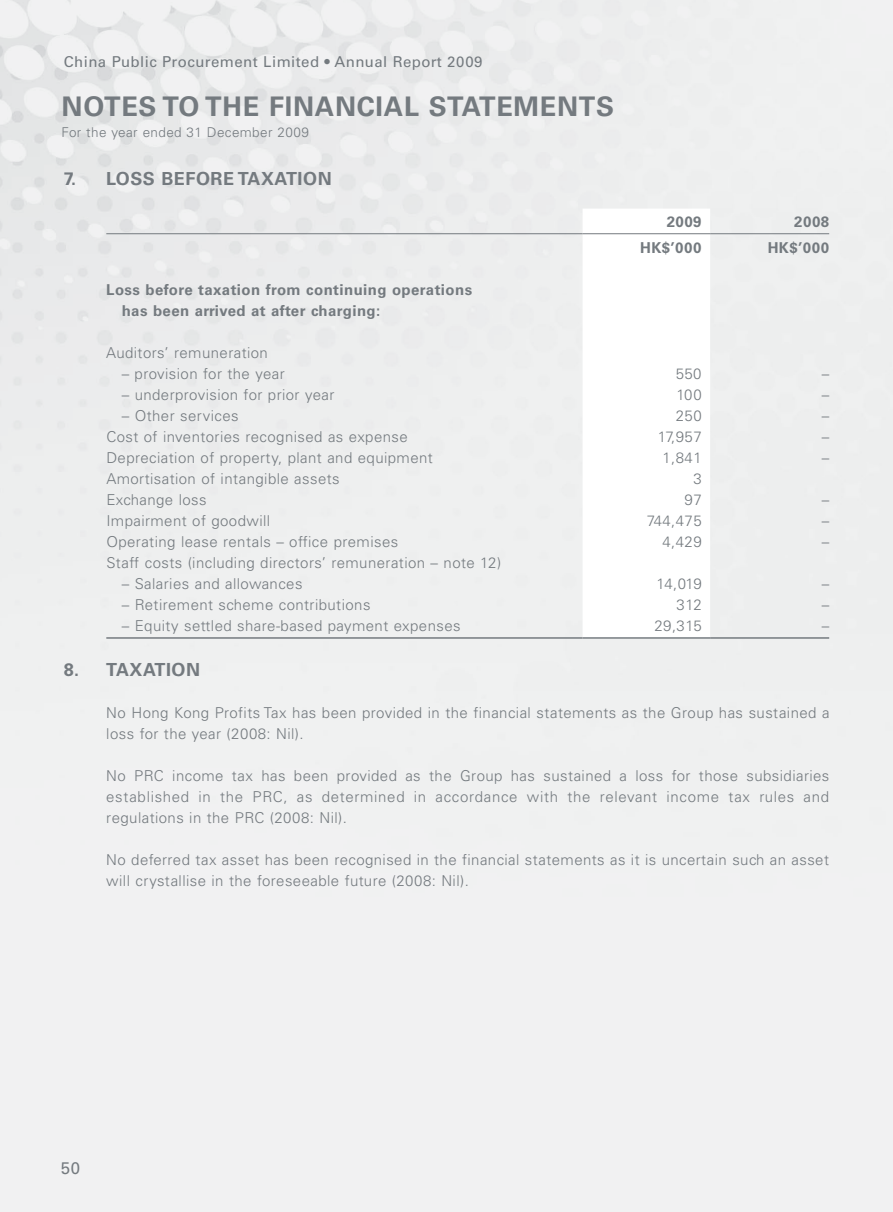
<style>
.page{position:relative;width:893px;height:1212px;background:#eff0f0}
.page>*{position:absolute;margin:0;border:0;box-sizing:border-box;transform-origin:0 0}
.t1{font:700 27px "Univers LT Std";letter-spacing:.03em;color:#747a7f}
.t2{font:700 18px "Univers LT Std";letter-spacing:.03em;color:#747a7f}
.t3{font:16.8px "Univers LT Std";color:#747a7f}
.t4{font:300 15px/21px "Univers LT Std";letter-spacing:.03em;color:#747a7f}
.t5{font:700 15px/21px "Univers LT Std";letter-spacing:.03em;color:#747a7f}
.t6{font:15px "Univers LT Std";letter-spacing:.03em;color:#747a7f}
.t7{font:300 13.5px "Univers LT Std";letter-spacing:.03em;color:#747a7f}
</style>
<div class="page">
<hr style="left:892px;top:0;width:1px;height:1212px;background:#747a7f">
<div style="left:583px;top:209px;width:127px;height:428px;background:#fff"></div>
<hr style="left:106px;top:233px;width:477px;height:1px;background:#747a7f">
<hr style="left:583px;top:233px;width:127px;height:1px;background:#747a7f">
<hr style="left:710px;top:233px;width:119px;height:1px;background:#747a7f">
<hr style="left:106px;top:637px;width:477px;height:2px;background:#747a7f">
<hr style="left:583px;top:637px;width:127px;height:2px;background:#747a7f">
<hr style="left:710px;top:637px;width:119px;height:2px;background:#747a7f">
<p class="t6" style="left:64px;top:53px;width:420px">China Public Procurement Limited • Annual Report 2009</p>
<h1 class="t1" style="left:62px;top:91px;width:554px">NOTES TO THE FINANCIAL STATEMENTS</h1>
<p class="t7" style="left:62px;top:124px;width:249px">For the year ended 31 December 2009</p>
<p class="t2" style="left:64px;top:168px;width:269px">7. LOSS BEFORE TAXATION</p>
<p class="t5" style="left:667px;top:211px;width:36px">2009</p>
<p class="t5" style="left:794px;top:211px;width:36px">2008</p>
<p class="t5" style="left:640px;top:237px;width:63px">HK$’000</p>
<p class="t5" style="left:768px;top:237px;width:63px">HK$’000</p>
<p class="t5" style="left:122px;top:279px;width:352px;text-indent:-15px">Loss before taxation from continuing operations has been arrived at after charging:</p>
<p class="t4" style="left:106px;top:342px;width:163px">Auditors’ remuneration</p>
<p class="t4" style="left:122px;top:363px;width:164px">– provision for the year</p>
<p class="t4" style="left:676px;top:363px;width:27px">550</p>
<p class="t4" style="left:822px;top:363px;width:9px">–</p>
<p class="t4" style="left:122px;top:384px;width:214px">– underprovision for prior year</p>
<p class="t4" style="left:677px;top:384px;width:27px">100</p>
<p class="t4" style="left:822px;top:384px;width:9px">–</p>
<p class="t4" style="left:122px;top:405px;width:118px">– Other services</p>
<p class="t4" style="left:676px;top:405px;width:27px">250</p>
<p class="t4" style="left:822px;top:405px;width:9px">–</p>
<p class="t4" style="left:106px;top:426px;width:303px">Cost of inventories recognised as expense</p>
<p class="t4" style="left:658px;top:426px;width:45px">17,957</p>
<p class="t4" style="left:822px;top:426px;width:9px">–</p>
<p class="t4" style="left:106px;top:447px;width:328px">Depreciation of property, plant and equipment</p>
<p class="t4" style="left:662px;top:447px;width:41px">1,841</p>
<p class="t4" style="left:822px;top:447px;width:9px">–</p>
<p class="t4" style="left:106px;top:468px;width:235px">Amortisation of intangible assets</p>
<p class="t4" style="left:693px;top:468px;width:10px">3</p>
<p class="t4" style="left:106px;top:489px;width:102px">Exchange loss</p>
<p class="t4" style="left:685px;top:489px;width:19px">97</p>
<p class="t4" style="left:822px;top:489px;width:9px">–</p>
<p class="t4" style="left:106px;top:510px;width:165px">Impairment of goodwill</p>
<p class="t4" style="left:647px;top:510px;width:56px">744,475</p>
<p class="t4" style="left:822px;top:510px;width:9px">–</p>
<p class="t4" style="left:106px;top:531px;width:293px">Operating lease rentals – office premises</p>
<p class="t4" style="left:662px;top:531px;width:41px">4,429</p>
<p class="t4" style="left:822px;top:531px;width:9px">–</p>
<p class="t4" style="left:106px;top:552px;width:396px">Staff costs (including directors’ remuneration – note 12)</p>
<p class="t4" style="left:122px;top:573px;width:182px">– Salaries and allowances</p>
<p class="t4" style="left:656px;top:573px;width:47px">14,019</p>
<p class="t4" style="left:822px;top:573px;width:9px">–</p>
<p class="t4" style="left:122px;top:594px;width:250px">– Retirement scheme contributions</p>
<p class="t4" style="left:677px;top:594px;width:27px">312</p>
<p class="t4" style="left:822px;top:594px;width:9px">–</p>
<p class="t4" style="left:122px;top:615px;width:340px">– Equity settled share-based payment expenses</p>
<p class="t4" style="left:654px;top:615px;width:49px">29,315</p>
<p class="t4" style="left:822px;top:615px;width:9px">–</p>
<p class="t2" style="left:64px;top:659px;width:138px">8. TAXATION</p>
<p class="t4" style="left:106px;top:702px;width:725px">No Hong Kong Profits Tax has been provided in the financial statements as the Group has sustained a loss for the year (2008: Nil).</p>
<p class="t4" style="left:106px;top:765px;width:725px;text-align:justify">No PRC income tax has been provided as the Group has sustained a loss for those subsidiaries established in the PRC, as determined in accordance with the relevant income tax rules and regulations in the PRC (2008: Nil).</p>
<p class="t4" style="left:106px;top:849px;width:724px">No deferred tax asset has been recognised in the financial statements as it is uncertain such an asset will crystallise in the foreseeable future (2008: Nil).</p>
<p class="t3" style="left:61px;top:1157px;width:21px">50</p>
</div>
